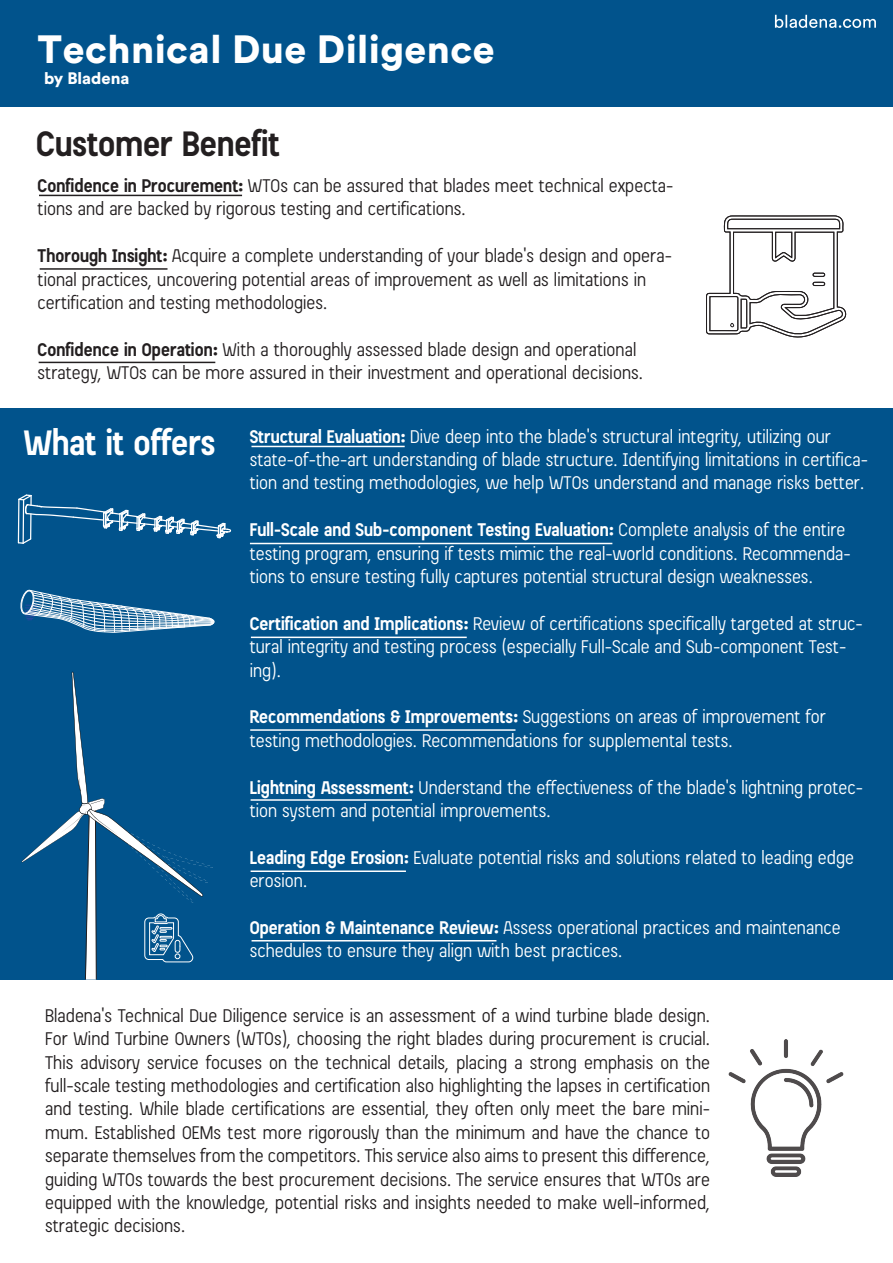
<style>
.page{position:relative;width:893px;height:1263px;background:#fff}
.page>*{position:absolute;margin:0;border:0;box-sizing:border-box;transform-origin:0 0}
.t1{font:900 39px "Circular Std";letter-spacing:.01em;color:#fff}
.t2{font:700 37.5px "Beauchef W00";color:#231f20}
.t3{font:700 37.5px "Beauchef W00";color:#fff}
.t4{font:19.5px/23.4px "Beauchef W00";letter-spacing:.005em;color:#231f20}
.t5{font:19.5px/23.4px "Beauchef W00";letter-spacing:.005em;color:#fff}
.t6{font:900 16.5px "Circular Std";color:#fff}
.s1{font-weight:700}
</style>
<div class="page">
<div style="left:0;top:0;width:893px;height:107px;background:#01538c"></div>
<svg style="left:775px;top:15px;width:101px;height:13px"></svg>
<img style="left:728px;top:1040px;width:116px;height:137px">
<div style="left:0;top:409px;width:893px;height:571px;background:#01538c"></div>
<hr style="left:251px;top:446px;width:154px;height:1px;background:#fff">
<hr style="left:250px;top:543px;width:362px;height:1px;background:#fff">
<hr style="left:251px;top:637px;width:216px;height:1px;background:#fff">
<hr style="left:250px;top:729px;width:265px;height:2px;background:#fff">
<hr style="left:251px;top:799px;width:161px;height:2px;background:#fff">
<hr style="left:251px;top:870px;width:155px;height:2px;background:#fff">
<hr style="left:252px;top:940px;width:244px;height:1px;background:#fff">
<svg style="left:706px;top:215px;width:140px;height:123px"></svg>
<hr style="left:39px;top:195px;width:203px;height:1px;background:#231f20">
<hr style="left:40px;top:268px;width:127px;height:2px;background:#231f20">
<hr style="left:39px;top:362px;width:176px;height:1px;background:#231f20">
<svg style="left:22px;top:672px;width:191px;height:308px"></svg>
<svg style="left:17px;top:494px;width:215px;height:50px"></svg>
<svg style="left:20px;top:589px;width:195px;height:44px"></svg>
<h1 class="t1" style="left:38px;top:24px;width:459px">Technical Due Diligence</h1>
<p class="t6" style="left:44px;top:68px;width:87px">by Bladena</p>
<h2 class="t2" style="left:36px;top:120px;width:245px">Customer Benefit</h2>
<p class="t4" style="left:38px;top:174px;width:637px"><span class="s1">Confidence in Procurement:</span> WTOs can be assured that blades meet technical expecta&shy;tions and are backed by rigorous testing and certifications.</p>
<p class="t4" style="left:38px;top:244px;width:636px"><span class="s1">Thorough Insight:</span> Acquire a complete understanding of your blade's design and opera&shy;tional practices, uncovering potential areas of improvement as well as limitations in certification and testing methodologies.</p>
<p class="t4" style="left:38px;top:337px;width:607px"><span class="s1">Confidence in Operation:</span> With a thoroughly assessed blade design and operational strategy, WTOs can be more assured in their investment and operational decisions.</p>
<h2 class="t3" style="left:24px;top:420px;width:193px">What it offers</h2>
<p class="t5" style="left:250px;top:424px;width:620px"><span class="s1">Structural Evaluation:</span> Dive deep into the blade's structural integrity, utilizing our state-of-the-art understanding of blade structure. Identifying limitations in certifica&shy;tion and testing methodologies, we help WTOs understand and manage risks better.</p>
<p class="t5" style="left:250px;top:518px;width:603px"><span class="s1">Full-Scale and Sub-component Testing Evaluation:</span> Complete analysis of the entire testing program, ensuring if tests mimic the real-world conditions. Recommenda&shy;tions to ensure testing fully captures potential structural design weaknesses.</p>
<p class="t5" style="left:250px;top:611px;width:615px"><span class="s1">Certification and Implications:</span> Review of certifications specifically targeted at struc&shy;tural integrity and testing process (especially Full-Scale and Sub-component Test&shy;ing).</p>
<p class="t5" style="left:250px;top:705px;width:578px"><span class="s1">Recommendations &amp; Improvements:</span> Suggestions on areas of improvement for testing methodologies. Recommendations for supplemental tests.</p>
<p class="t5" style="left:250px;top:775px;width:615px"><span class="s1">Lightning Assessment:</span> Understand the effectiveness of the blade's lightning protec&shy;tion system and potential improvements.</p>
<p class="t5" style="left:250px;top:845px;width:606px"><span class="s1">Leading Edge Erosion:</span> Evaluate potential risks and solutions related to leading edge erosion.</p>
<p class="t5" style="left:250px;top:916px;width:592px"><span class="s1">Operation &amp; Maintenance Review:</span> Assess operational practices and maintenance schedules to ensure they align with best practices.</p>
<p class="t4" style="left:45px;top:1003px;width:666px;text-align:justify">Bladena's Technical Due Diligence service is an assessment of a wind turbine blade design.<br>For Wind Turbine Owners (WTOs), choosing the right blades during procurement is crucial.<br>This advisory service focuses on the technical details, placing a strong emphasis on the full-scale testing methodologies and certification also highlighting the lapses in certification and testing. While blade certifications are essential, they often only meet the bare mini&shy;mum. Established OEMs test more rigorously than the minimum and have the chance to separate themselves from the competitors. This service also aims to present this difference, guiding WTOs towards the best procurement decisions. The service ensures that WTOs are equipped with the knowledge, potential risks and insights needed to make well-informed, strategic decisions.</p>
</div>
